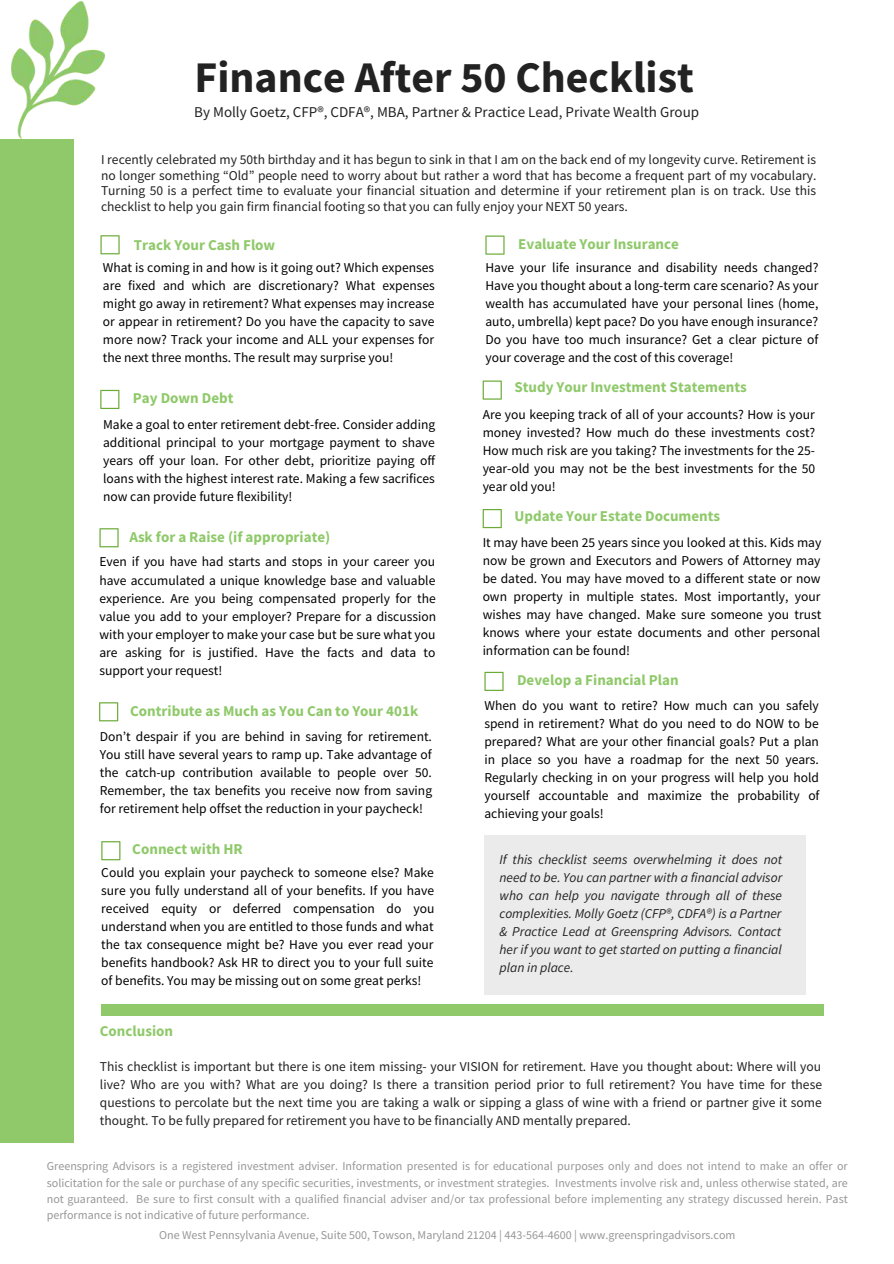
<style>
.page{position:relative;width:894px;height:1264px;background:#fff}
.page>*{position:absolute;margin:0;border:0;box-sizing:border-box;transform-origin:0 0}
.t1{font:700 43.8px "Source Sans Pro";color:#222}
.t2{font:700 15px "Source Sans Pro";color:#8fc96a}
.t3{font:15px "Source Sans Pro";color:#222}
.t4{font:13.5px/18px "Source Sans Pro";color:#000;text-align:justify}
.t5{font:13.5px/15.8px "Source Sans Pro";color:#222;text-align:justify}
.t6{font:italic 13.5px/18px "Source Sans Pro";color:#222;text-align:justify}
.t7{font:12px/16px "Source Sans Pro";color:#979799;text-align:justify}
</style>
<div class="page">
<img style="left:11px;top:1px;width:94px;height:137px">
<svg style="left:100px;top:235px;width:20px;height:19px"></svg>
<svg style="left:99px;top:702px;width:19px;height:19px"></svg>
<svg style="left:100px;top:390px;width:19px;height:19px"></svg>
<svg style="left:101px;top:841px;width:19px;height:19px"></svg>
<svg style="left:99px;top:528px;width:20px;height:19px"></svg>
<svg style="left:482px;top:380px;width:19px;height:19px"></svg>
<svg style="left:485px;top:235px;width:19px;height:20px"></svg>
<svg style="left:482px;top:509px;width:19px;height:19px"></svg>
<svg style="left:484px;top:671px;width:19px;height:20px"></svg>
<div style="left:101px;top:1004px;width:722px;height:12px;background:#8fc96a"></div>
<div style="left:0;top:139px;width:74px;height:1003px;background:#8fc96a"></div>
<div style="left:483px;top:835px;width:322px;height:159px;background:#ebebec"></div>
<h1 class="t1" style="left:194px;top:48px;width:500px">Finance After 50 Checklist</h1>
<p class="t3" style="left:194px;top:102px;width:506px">By Molly Goetz, CFP®, CDFA®, MBA, Partner &amp; Practice Lead, Private Wealth Group</p>
<p class="t5" style="left:101px;top:151px;width:716px">I recently celebrated my 50th birthday and it has begun to sink in that I am on the back end of my longevity curve. Retirement is no longer something “Old” people need to worry about but rather a word that has become a frequent part of my vocabulary.<br>Turning 50 is a perfect time to evaluate your financial situation and determine if your retirement plan is on track. Use this checklist to help you gain firm financial footing so that you can fully enjoy your NEXT 50 years.</p>
<p class="t2" style="left:134px;top:234px;width:143px">Track Your Cash Flow</p>
<p class="t4" style="left:103px;top:258px;width:333px">What is coming in and how is it going out? Which expenses are fixed and which are discretionary? What expenses might go away in retirement? What expenses may increase or appear in retirement? Do you have the capacity to save more now? Track your income and ALL your expenses for the next three months. The result may surprise you!</p>
<p class="t2" style="left:133px;top:388px;width:102px">Pay Down Debt</p>
<p class="t4" style="left:103px;top:415px;width:333px">Make a goal to enter retirement debt-free. Consider adding additional principal to your mortgage payment to shave years off your loan. For other debt, prioritize paying off loans with the highest interest rate. Making a few sacrifices now can provide future flexibility!</p>
<p class="t2" style="left:129px;top:526px;width:202px">Ask for a Raise (if appropriate)</p>
<p class="t4" style="left:99px;top:553px;width:338px">Even if you have had starts and stops in your career you have accumulated a unique knowledge base and valuable experience. Are you being compensated properly for the value you add to your employer? Prepare for a discussion with your employer to make your case but be sure what you are asking for is justified. Have the facts and data to support your request!</p>
<p class="t2" style="left:130px;top:701px;width:289px">Contribute as Much as You Can to Your 401k</p>
<p class="t4" style="left:100px;top:727px;width:334px">Don’t despair if you are behind in saving for retirement.<br>You still have several years to ramp up. Take advantage of the catch-up contribution available to people over 50.<br>Remember, the tax benefits you receive now from saving for retirement help offset the reduction in your paycheck!</p>
<p class="t2" style="left:132px;top:838px;width:112px">Connect with HR</p>
<p class="t4" style="left:101px;top:863px;width:334px">Could you explain your paycheck to someone else? Make sure you fully understand all of your benefits. If you have received equity or deferred compensation do you understand when you are entitled to those funds and what the tax consequence might be? Have you ever read your benefits handbook? Ask HR to direct you to your full suite of benefits. You may be missing out on some great perks!</p>
<p class="t2" style="left:518px;top:234px;width:162px">Evaluate Your Insurance</p>
<p class="t4" style="left:485px;top:258px;width:334px">Have your life insurance and disability needs changed?<br>Have you thought about a long-term care scenario? As your wealth has accumulated have your personal lines (home, auto, umbrella) kept pace? Do you have enough insurance?<br>Do you have too much insurance? Get a clear picture of your coverage and the cost of this coverage!</p>
<p class="t2" style="left:514px;top:377px;width:234px">Study Your Investment Statements</p>
<p class="t4" style="left:482px;top:405px;width:334px">Are you keeping track of all of your accounts? How is your money invested? How much do these investments cost?<br>How much risk are you taking? The investments for the 25- year-old you may not be the best investments for the 50 year old you!</p>
<p class="t2" style="left:514px;top:506px;width:207px">Update Your Estate Documents</p>
<p class="t4" style="left:482px;top:533px;width:340px">It may have been 25 years since you looked at this. Kids may now be grown and Executors and Powers of Attorney may be dated. You may have moved to a different state or now own property in multiple states. Most importantly, your wishes may have changed. Make sure someone you trust knows where your estate documents and other personal information can be found!</p>
<p class="t2" style="left:517px;top:670px;width:163px">Develop a Financial Plan</p>
<p class="t4" style="left:484px;top:696px;width:336px">When do you want to retire? How much can you safely spend in retirement? What do you need to do NOW to be prepared? What are your other financial goals? Put a plan in place so you have a roadmap for the next 50 years.<br>Regularly checking in on your progress will help you hold yourself accountable and maximize the probability of achieving your goals!</p>
<p class="t6" style="left:499px;top:850px;width:284px">If this checklist seems overwhelming it does not need to be. You can partner with a financial advisor who can help you navigate through all of these complexities. Molly Goetz (CFP®, CDFA®) is a Partner &amp; Practice Lead at Greenspring Advisors. Contact her if you want to get started on putting a financial plan in place.</p>
<p class="t2" style="left:100px;top:1021px;width:75px">Conclusion</p>
<p class="t5" style="left:100px;top:1057px;width:723px;line-height:18px">This checklist is important but there is one item missing- your VISION for retirement. Have you thought about: Where will you live? Who are you with? What are you doing? Is there a transition period prior to full retirement? You have time for these questions to percolate but the next time you are taking a walk or sipping a glass of wine with a friend or partner give it some thought. To be fully prepared for retirement you have to be financially AND mentally prepared.</p>
<p class="t7" style="left:47px;top:1158px;width:802px">Greenspring Advisors is a registered investment adviser. Information presented is for educational purposes only and does not intend to make an offer or solicitation for the sale or purchase of any specific securities, investments, or investment strategies. Investments involve risk and, unless otherwise stated, are not guaranteed. Be sure to first consult with a qualified financial adviser and/or tax professional before implementing any strategy discussed herein. Past performance is not indicative of future performance.</p>
<p class="t7" style="left:159px;top:1226px;width:577px">One West Pennsylvania Avenue, Suite 500, Towson, Maryland 21204 | 443-564-4600 | www.greenspringadvisors.com</p>
</div>
